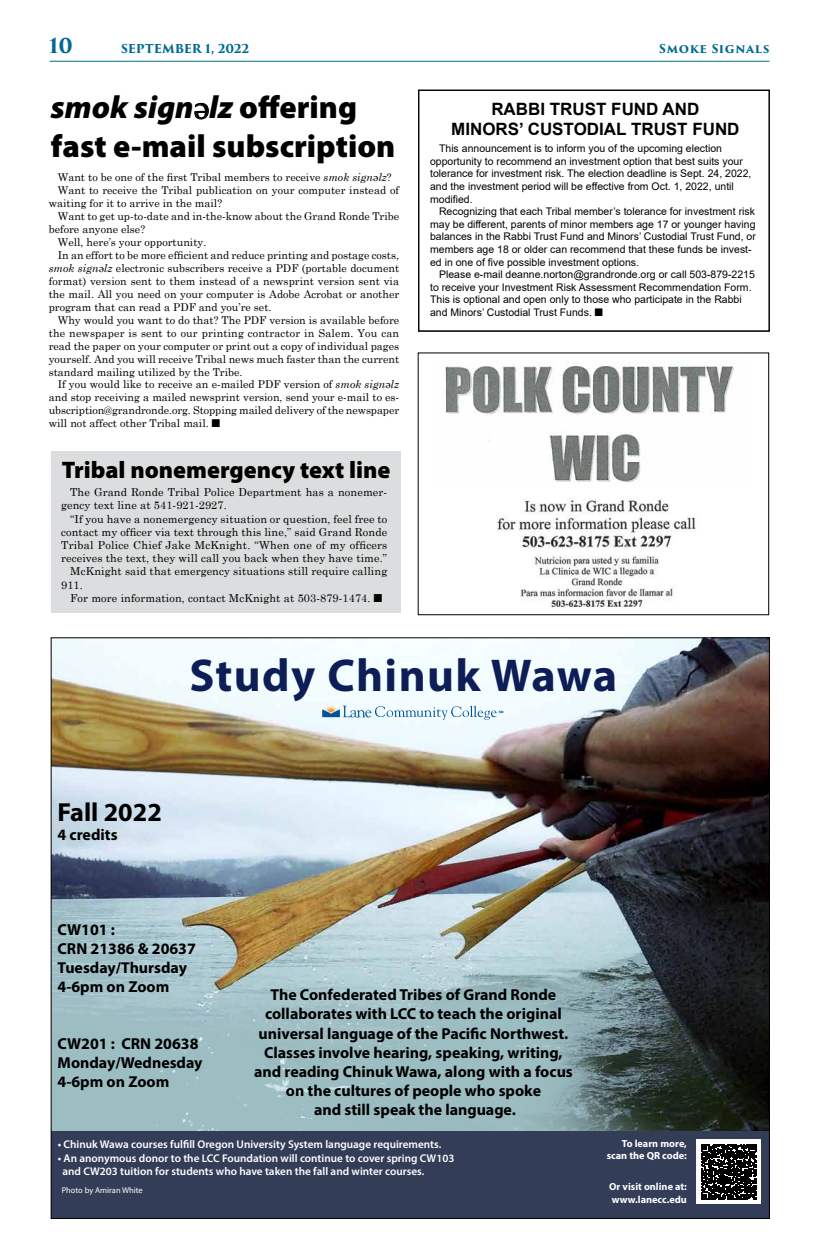
<style>
.page{position:relative;width:819px;height:1260px;background:#fff}
.page>*{position:absolute;margin:0;border:0;box-sizing:border-box;transform-origin:0 0}
.t1{font:700 46.2px "Myriad Pro";letter-spacing:.03em;color:#0d1e57}
.t2{font:900 32px/38.4px "Myriad Pro";color:#000}
.t3{font:700 26.2px "Myriad Pro";color:#000}
.t4{font:900 24px "Myriad Pro";color:#000}
.t5{font:700 20px "Trajan Pro 3";color:#006991}
.t6{font:700 17px/20.4px "Arial";color:#000;text-align:center}
.t7{font:700 15.9px/19.1px "Myriad Pro";color:#000}
.t8{font:700 12px "Trajan Pro 3";letter-spacing:-.02em;color:#006991}
.t9{font:700 12px "Trajan Pro 3";letter-spacing:.05em;color:#006991}
.t10{font:600 11.2px/13.5px "Myriad Pro";color:#fff}
.t11{font:11px/13.2px "Century Schoolbook";letter-spacing:.01em;color:#000}
.t12{font:10.8px "Century Schoolbook";color:#000}
.t13{font:10.5px/12.6px "Arial";color:#000}
.t14{font:700 10.3px/12.3px "Myriad Pro";color:#fff;text-align:right}
.t15{font:8.4px "Myriad Pro";color:#fff}
.s1{font-style:italic}
.s2{font-family:"Chinuk Wawa Normal";font-weight:400}
.s3{font-family:"Chinuk Wawa Normal"}
</style>
<div class="page">
<hr style="left:50px;top:61px;width:720px;height:1px;background:#006991">
<svg style="left:418px;top:90px;width:352px;height:241px"></svg>
<div style="left:51px;top:451px;width:349px;height:162px;background:#dcddde"></div>
<img style="left:53px;top:640px;width:715px;height:491px">
<div style="left:51px;top:1131px;width:718px;height:88px;background:#333d58"></div>
<svg style="left:322px;top:706px;width:181px;height:14px"></svg>
<div style="left:697px;top:1140px;width:64px;height:64px;background:#fff"></div>
<svg style="left:701px;top:1144px;width:55px;height:56px"></svg>
<svg style="left:194px;top:102px;width:15px;height:18px"></svg>
<img style="left:486px;top:499px;width:217px;height:117px">
<img style="left:445px;top:362px;width:289px;height:121px">
<svg style="left:595px;top:308px;width:8px;height:8px"></svg>
<h3 class="t5" style="left:49px;top:37px;width:25px">10</h3>
<p class="t8" style="left:121px;top:43px;width:130px">SEPTEMBER 1, 2022</p>
<p class="t9" style="left:659px;top:43px;width:112px">Smoke Signals</p>
<h2 class="t2" style="left:51px;top:91px;width:346px"><span class="s1">smok sign</span><span class="s2">f</span><span class="s1">lz</span> offering fast e-mail subscription</h2>
<p class="t12" style="left:58px;top:168px;width:335px">Want to be one of the first Tribal members to receive <span class="s1">smok sign</span><span class="s3">f</span><span class="s1">lz</span>?</p>
<p class="t12" style="left:58px;top:186px;width:343px">Want to receive the Tribal publication on your computer instead of</p>
<p class="t12" style="left:49px;top:199px;width:175px">waiting for it to arrive in the mail?</p>
<p class="t12" style="left:58px;top:212px;width:343px">Want to get up-to-date and in-the-know about the Grand Ronde Tribe</p>
<p class="t12" style="left:49px;top:225px;width:98px">before anyone else?</p>
<p class="t12" style="left:58px;top:238px;width:150px">Well, here’s your opportunity.</p>
<p class="t12" style="left:58px;top:246px;width:343px">In an effort to be more efficient and reduce printing and postage costs,</p>
<p class="t12" style="left:49px;top:264px;width:352px"><span class="s1">smok sign</span><span class="s3">f</span><span class="s1">lz</span> electronic subscribers receive a PDF (portable document</p>
<p class="t12" style="left:49px;top:277px;width:352px">format) version sent to them instead of a newsprint version sent via</p>
<p class="t12" style="left:49px;top:290px;width:352px">the mail. All you need on your computer is Adobe Acrobat or another</p>
<p class="t12" style="left:49px;top:303px;width:224px">program that can read a PDF and you’re set.</p>
<p class="t12" style="left:58px;top:316px;width:343px">Why would you want to do that? The PDF version is available before</p>
<p class="t12" style="left:49px;top:329px;width:352px">the newspaper is sent to our printing contractor in Salem. You can</p>
<p class="t12" style="left:49px;top:342px;width:352px">read the paper on your computer or print out a copy of individual pages</p>
<p class="t12" style="left:49px;top:355px;width:352px">yourself. And you will receive Tribal news much faster than the current</p>
<p class="t12" style="left:49px;top:363px;width:195px">standard mailing utilized by the Tribe.</p>
<p class="t12" style="left:58px;top:380px;width:343px">If you would like to receive an e-mailed PDF version of <span class="s1">smok sign</span><span class="s3">f</span><span class="s1">lz</span></p>
<p class="t12" style="left:49px;top:393px;width:352px">and stop receiving a mailed newsprint version, send your e-mail to es-</p>
<p class="t12" style="left:49px;top:406px;width:352px">ubscription@grandronde.org. Stopping mailed delivery of the newspaper</p>
<p class="t12" style="left:49px;top:419px;width:162px">will not affect other Tribal mail.</p>
<h3 class="t4" style="left:62px;top:460px;width:330px">Tribal nonemergency text line</h3>
<p class="t11" style="left:61px;top:487px;width:328px;text-indent:9px">The Grand Ronde Tribal Police Department has a nonemer&shy;gency text line at 541-921-2927.</p>
<p class="t11" style="left:70px;top:513px;width:319px">“If you have a nonemergency situation or question, feel free to</p>
<p class="t11" style="left:61px;top:524px;width:328px">contact my officer via text through this line,” said Grand Ronde</p>
<p class="t11" style="left:61px;top:537px;width:328px">Tribal Police Chief Jake McKnight. “When one of my officers</p>
<p class="t11" style="left:61px;top:553px;width:328px">receives the text, they will call you back when they have time.”</p>
<p class="t11" style="left:70px;top:566px;width:319px">McKnight said that emergency situations still require calling</p>
<p class="t11" style="left:61px;top:579px;width:23px">911.</p>
<p class="t11" style="left:70px;top:592px;width:302px">For more information, contact McKnight at 503-879-1474.</p>
<h3 class="t6" style="left:451px;top:100px;width:290px">RABBI TRUST FUND AND<br>MINORS’ CUSTODIAL TRUST FUND</h3>
<p class="t13" style="left:430px;top:142px;width:323px;text-indent:9px">This announcement is to inform you of the upcoming election opportunity to recommend an investment option that best suits your tolerance for investment risk. The election deadline is Sept. 24, 2022, and the investment period will be effective from Oct. 1, 2022, until modified.</p>
<p class="t13" style="left:430px;top:205px;width:327px;text-indent:9px">Recognizing that each Tribal member’s tolerance for investment risk may be different, parents of minor members age 17 or younger having balances in the Rabbi Trust Fund and Minors’ Custodial Trust Fund, or members age 18 or older can recommend that these funds be invest&shy;ed in one of five possible investment options.</p>
<p class="t13" style="left:430px;top:268px;width:326px;text-indent:9px">Please e-mail deanne.norton@grandronde.org or call 503-879-2215 to receive your Investment Risk Assessment Recommendation Form.<br>This is optional and open only to those who participate in the Rabbi and Minors’ Custodial Trust Funds.</p>
<h1 class="t1" style="left:189px;top:658px;width:429px">Study Chinuk Wawa</h1>
<h3 class="t3" style="left:58px;top:802px;width:106px">Fall 2022</h3>
<h3 class="t7" style="left:58px;top:826px;width:62px">4 credits</h3>
<h3 class="t7" style="left:58px;top:921px;width:140px">CW101 :<br>CRN 21386 &amp; 20637<br>Tuesday/Thursday<br>4-6pm on Zoom</h3>
<p class="t7" style="left:254px;top:987px;width:320px;text-align:center">The Confederated Tribes of Grand Ronde collaborates with LCC to teach the original universal language of the Pacific Northwest.<br>Classes involve hearing, speaking, writing, and reading Chinuk Wawa, along with a focus on the cultures of people who spoke<br>and still speak the language.</p>
<p class="t10" style="left:58px;top:1139px;width:385px">• Chinuk Wawa courses fulfill Oregon University System language requirements.</p>
<p class="t10" style="left:62px;top:1152px;width:393px;text-indent:-5px">• An anonymous donor to the LCC Foundation will continue to cover spring CW103 and CW203 tuition for students who have taken the fall and winter courses.</p>
<h3 class="t7" style="left:58px;top:1036px;width:147px">CW201 : CRN 20638<br>Monday/Wednesday<br>4-6pm on Zoom</h3>
<p class="t15" style="left:62px;top:1187px;width:83px">Photo by Amiran White</p>
<p class="t14" style="left:607px;top:1138px;width:82px">To learn more, scan the QR code:</p>
<p class="t14" style="left:609px;top:1182px;width:79px;text-align:left">Or visit online at: www.lanecc.edu</p>
</div>
